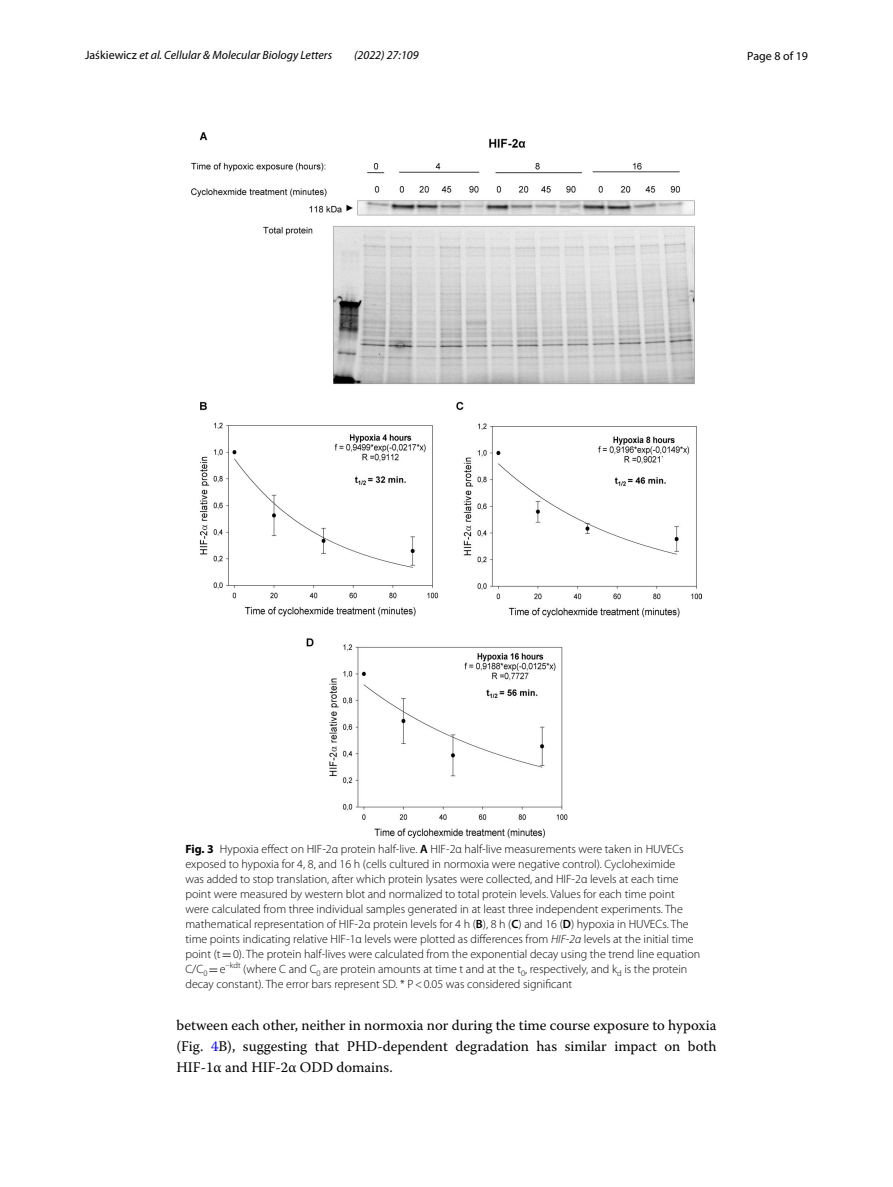
<style>
.page{position:relative;width:893px;height:1187px;background:#fff}
.page>*{position:absolute;margin:0;border:0;box-sizing:border-box;transform-origin:0 0}
.t1{font:14.7px/21.3px "Warnock Pro";color:#000;text-align:justify}
.t2{font:300 12px/15px "Myriad Pro";color:#000}
.t3{font:italic 12px "Myriad Pro";color:#000}
.t4{font:12px "Myriad Pro";color:#000}
.s1{font-style:normal}
.s2{font-weight:700}
.s3{font-weight:600}
.s4{font-style:italic}
.s5{font-family:"MTSY";font-weight:400}
.s6{color:#00f}
</style>
<div class="page">
<img style="left:191px;top:133px;width:511px;height:704px">
<p class="t3" style="left:85px;top:48px;width:249px"><span class="s1">Jaśkiewicz</span> et al. Cellular &amp; Molecular Biology Letters</p>
<p class="t3" style="left:354px;top:48px;width:66px">(2022) 27:109</p>
<p class="t4" style="left:747px;top:48px;width:62px">Page 8 of 19</p>
<p class="t2" style="left:185px;top:841px;width:516px"><span class="s2">Fig. 3</span> Hypoxia effect on HIF-2α protein half-live. <span class="s3">A</span> HIF-2α half-live measurements were taken in HUVECs exposed to hypoxia for 4, 8, and 16 h (cells cultured in normoxia were negative control). Cycloheximide<br>was added to stop translation, after which protein lysates were collected, and HIF-2α levels at each time point were measured by western blot and normalized to total protein levels. Values for each time point were calculated from three individual samples generated in at least three independent experiments. The mathematical representation of HIF-2α protein levels for 4 h (<span class="s3">B</span>), 8 h (<span class="s3">C</span>) and 16 (<span class="s3">D</span>) hypoxia in HUVECs. The time points indicating relative HIF-1α levels were plotted as differences from <span class="s4">HIF-2α</span> levels at the initial time point (t<span class="s5">=</span>0). The protein half-lives were calculated from the exponential decay using the trend line equation C/C<sub>0</sub> <span class="s5">=</span> -e<sup>–kdt</sup> (where C and C<sub>0</sub> are protein amounts at time t and at the t<sub>0</sub>, respectively, and k<sub>d</sub> is the protein decay constant). The error bars represent SD. * P&lt;0.05 was considered significant</p>
<p class="t1" style="left:176px;top:1013px;width:542px">between each other, neither in normoxia nor during the time course exposure to hypoxia (Fig. <span class="s6">4</span>B), suggesting that PHD-dependent degradation has similar impact on both HIF-1α and HIF-2α ODD domains.</p>
</div>
